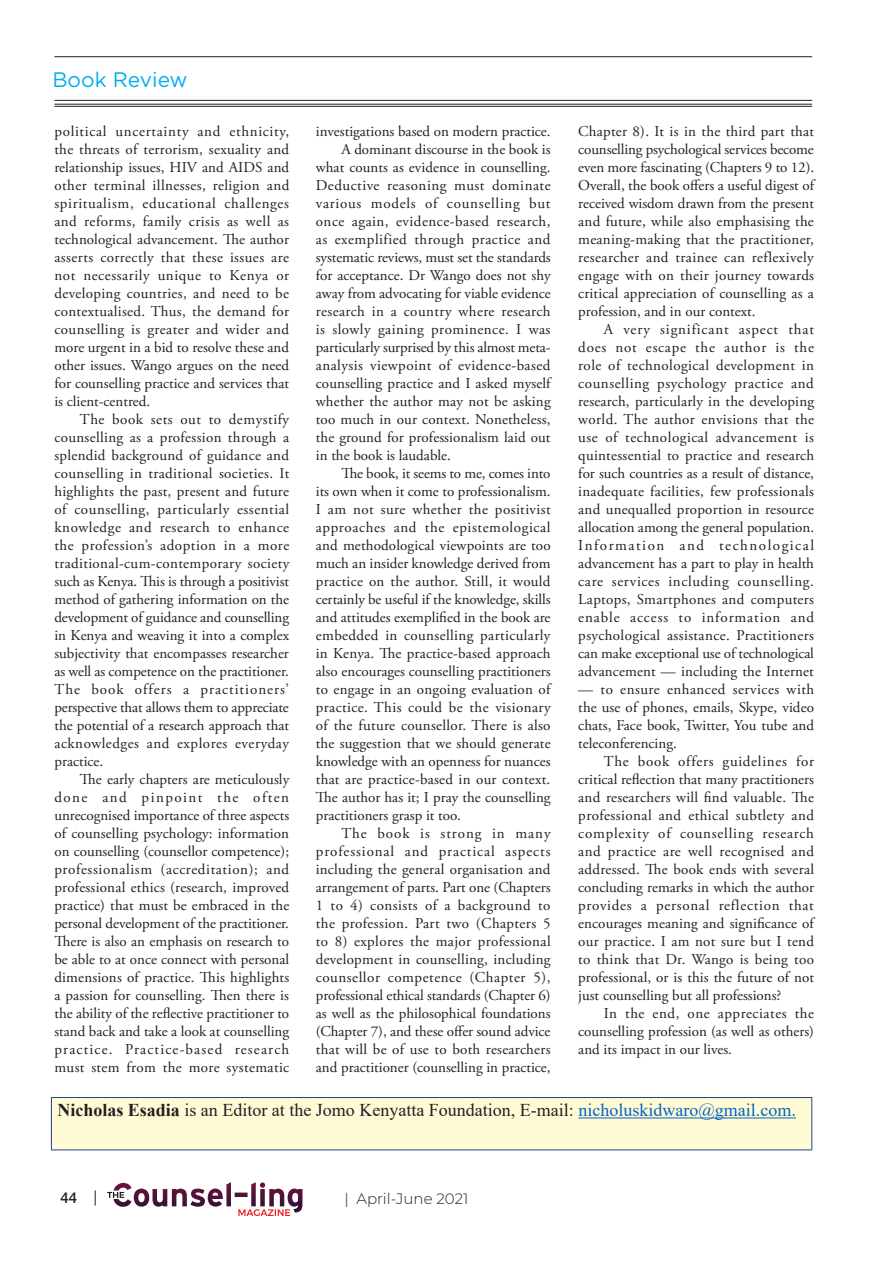
<style>
.page{position:relative;width:893px;height:1263px;background:#fff}
.page>*{position:absolute;margin:0;border:0;box-sizing:border-box;transform-origin:0 0}
.t1{font:21px "Gotham";color:#00aeef}
.t2{font:18px "Times New Roman";color:#231f20}
.t3{font:15px/18px "Adobe Garamond Pro";color:#231f20;text-align:justify}
.t4{font:300 15px "Montserrat";color:#231f20}
.t5{font:500 15px "Helvetica Neue LT Com";color:#231f20}
.s1{font-weight:700}
.s2{color:#0563c1}
</style>
<div class="page">
<div style="left:51px;top:1097px;width:761px;height:53px;background:#fffbd6"></div>
<hr style="left:51px;top:1097px;width:761px;height:1px;background:#253f8e">
<hr style="left:51px;top:1098px;width:1px;height:51px;background:#253f8e">
<hr style="left:811px;top:1098px;width:1px;height:51px;background:#253f8e">
<hr style="left:51px;top:1149px;width:761px;height:1px;background:#253f8e">
<hr style="left:578px;top:1117px;width:218px;height:1px;background:#0563c1">
<hr style="left:54px;top:106px;width:758px;height:1px;background:#231f20">
<hr style="left:54px;top:56px;width:758px;height:1px;background:#231f20">
<hr style="left:54px;top:100px;width:758px;height:1px;background:#231f20">
<hr style="left:54px;top:104px;width:758px;height:1px;background:#231f20">
<svg style="left:95px;top:1190px;width:1px;height:15px"></svg>
<svg style="left:107px;top:1182px;width:195px;height:34px"></svg>
<p class="t1" style="left:52px;top:66px;width:137px">Book Review</p>
<p class="t3" style="left:54px;top:123px;width:236px">political uncertainty and ethnicity, the threats of terrorism, sexuality and relationship issues, HIV and AIDS and other terminal illnesses, religion and spiritualism, educational challenges and reforms, family crisis as well as technological advancement. The author asserts correctly that these issues are not necessarily unique to Kenya or developing countries, and need to be contextualised. Thus, the demand for counselling is greater and wider and more urgent in a bid to resolve these and other issues. Wango argues on the need for counselling practice and services that is client-centred.</p>
<p class="t3" style="left:54px;top:411px;width:236px;text-indent:26px">The book sets out to demystify counselling as a profession through a splendid background of guidance and counselling in traditional societies. It highlights the past, present and future of counselling, particularly essential knowledge and research to enhance the profession’s adoption in a more traditional-cum-contemporary society such as Kenya. This is through a positivist method of gathering information on the development of guidance and counselling in Kenya and weaving it into a complex subjectivity that encompasses researcher as well as competence on the practitioner.<br>The book offers a practitioners’ perspective that allows them to appreciate the potential of a research approach that acknowledges and explores everyday practice.</p>
<p class="t3" style="left:54px;top:771px;width:236px;text-indent:26px">The early chapters are meticulously done and pinpoint the often unrecognised importance of three aspects of counselling psychology: information on counselling (counsellor competence); professionalism (accreditation); and professional ethics (research, improved practice) that must be embraced in the personal development of the practitioner.<br>There is also an emphasis on research to be able to at once connect with personal dimensions of practice. This highlights a passion for counselling. Then there is the ability of the reflective practitioner to stand back and take a look at counselling practice. Practice-based research must stem from the more systematic</p>
<p class="t3" style="left:316px;top:123px;width:236px">investigations based on modern practice.</p>
<p class="t3" style="left:316px;top:141px;width:236px;text-indent:26px">A dominant discourse in the book is what counts as evidence in counselling.<br>Deductive reasoning must dominate various models of counselling but once again, evidence-based research, as exemplified through practice and systematic reviews, must set the standards for acceptance. Dr Wango does not shy away from advocating for viable evidence research in a country where research is slowly gaining prominence. I was particularly surprised by this almost meta&shy;analysis viewpoint of evidence-based counselling practice and I asked myself whether the author may not be asking too much in our context. Nonetheless, the ground for professionalism laid out in the book is laudable.</p>
<p class="t3" style="left:316px;top:465px;width:236px;text-indent:26px">The book, it seems to me, comes into its own when it come to professionalism.<br>I am not sure whether the positivist approaches and the epistemological and methodological viewpoints are too much an insider knowledge derived from practice on the author. Still, it would certainly be useful if the knowledge, skills and attitudes exemplified in the book are embedded in counselling particularly in Kenya. The practice-based approach also encourages counselling practitioners to engage in an ongoing evaluation of practice. This could be the visionary of the future counsellor. There is also the suggestion that we should generate knowledge with an openness for nuances that are practice-based in our context.<br>The author has it; I pray the counselling practitioners grasp it too.</p>
<p class="t3" style="left:316px;top:825px;width:236px;text-indent:26px">The book is strong in many professional and practical aspects including the general organisation and arrangement of parts. Part one (Chapters 1 to 4) consists of a background to the profession. Part two (Chapters 5 to 8) explores the major professional development in counselling, including counsellor competence (Chapter 5), professional ethical standards (Chapter 6) as well as the philosophical foundations (Chapter 7), and these offer sound advice that will be of use to both researchers and practitioner (counselling in practice,</p>
<p class="t3" style="left:578px;top:123px;width:237px">Chapter 8). It is in the third part that counselling psychological services become even more fascinating (Chapters 9 to 12).<br>Overall, the book offers a useful digest of received wisdom drawn from the present and future, while also emphasising the meaning-making that the practitioner, researcher and trainee can reflexively engage with on their journey towards critical appreciation of counselling as a profession, and in our context.</p>
<p class="t3" style="left:578px;top:321px;width:237px;text-indent:26px">A very significant aspect that does not escape the author is the role of technological development in counselling psychology practice and research, particularly in the developing world. The author envisions that the use of technological advancement is quintessential to practice and research for such countries as a result of distance, inadequate facilities, few professionals and unequalled proportion in resource allocation among the general population.<br>Information and technological advancement has a part to play in health care services including counselling.<br>Laptops, Smartphones and computers enable access to information and psychological assistance. Practitioners can make exceptional use of technological advancement — including the Internet</p>
<p class="t3" style="left:578px;top:681px;width:237px">— to ensure enhanced services with the use of phones, emails, Skype, video chats, Face book, Twitter, You tube and teleconferencing.</p>
<p class="t3" style="left:578px;top:753px;width:237px;text-indent:26px">The book offers guidelines for critical reflection that many practitioners and researchers will find valuable. The professional and ethical subtlety and complexity of counselling research and practice are well recognised and addressed. The book ends with several concluding remarks in which the author provides a personal reflection that encourages meaning and significance of our practice. I am not sure but I tend to think that Dr. Wango is being too professional, or is this the future of not just counselling but all professions?</p>
<p class="t3" style="left:578px;top:1005px;width:237px;text-indent:26px">In the end, one appreciates the counselling profession (as well as others) and its impact in our lives.</p>
<p class="t2" style="left:57px;top:1097px;width:740px"><span class="s1">Nicholas Esadia</span> is an Editor at the Jomo Kenyatta Foundation, E-mail: <span class="s2">nicholuskidwaro@gmail.com.</span></p>
<p class="t5" style="left:60px;top:1189px;width:18px">44</p>
<p class="t4" style="left:344px;top:1188px;width:126px">| April-June 2021</p>
</div>
